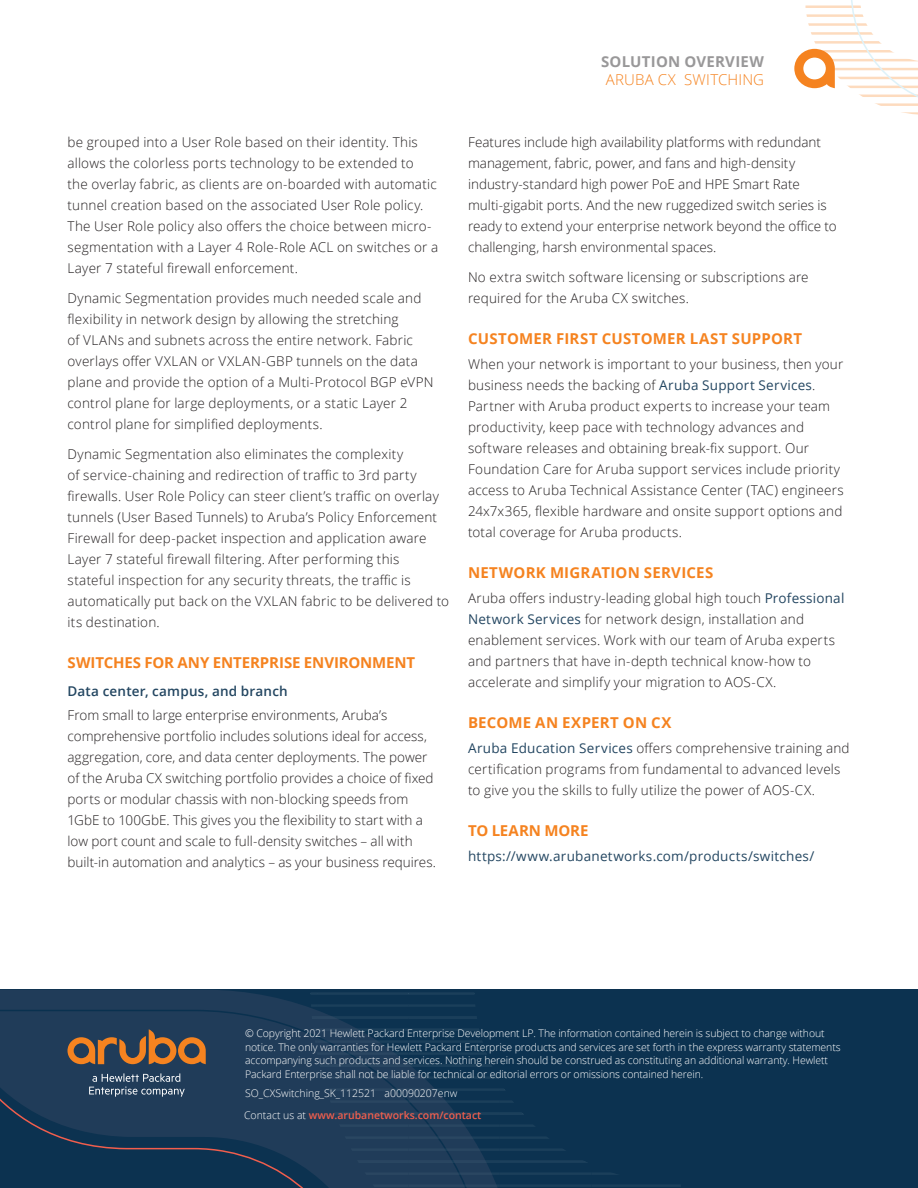
<style>
.page{position:relative;width:918px;height:1188px;background:#fff}
.page>*{position:absolute;margin:0;border:0;box-sizing:border-box;transform-origin:0 0}
.t1{font:700 15px "Open Sans";letter-spacing:.01em;color:#f58320}
.t2{font:700 15px "Open Sans";letter-spacing:.015em;color:#999899}
.t3{font:300 15px "Open Sans";letter-spacing:.01em;color:#f58320}
.t4{font:300 13.5px/21px "Open Sans";letter-spacing:.015em;color:#231f20}
.t5{font:13.5px "Open Sans";letter-spacing:.02em;color:#234661}
.t6{font:600 13.5px "Open Sans";letter-spacing:.015em;color:#234661}
.t7{font:300 10.5px/13.5px "Open Sans";letter-spacing:-.01em;color:#fff}
.s1{font-weight:400;color:#234661}
.s2{font-weight:600;color:#f15e4d}
</style>
<div class="page">
<div style="left:0;top:990px;width:918px;height:198px;background:#0c3250"></div>
<svg style="left:0;top:990px;width:497px;height:198px;fill:#203c59"></svg>
<svg style="left:0;top:1009px;width:490px;height:179px"></svg>
<svg style="left:794px;top:0;width:124px;height:115px"></svg>
<hr style="left:358px;top:1184px;width:51px;height:3px;background:#49677c">
<hr style="left:358px;top:1172px;width:51px;height:3px;background:#49677c">
<hr style="left:358px;top:1162px;width:51px;height:1px;background:#49677c">
<hr style="left:317px;top:1136px;width:92px;height:3px;background:#49677c">
<hr style="left:317px;top:1124px;width:92px;height:3px;background:#49677c">
<hr style="left:317px;top:1148px;width:92px;height:3px;background:#49677c">
<hr style="left:317px;top:1160px;width:92px;height:2px;background:#49677c">
<hr style="left:317px;top:1088px;width:92px;height:3px;background:#49677c">
<hr style="left:317px;top:1076px;width:92px;height:3px;background:#49677c">
<hr style="left:317px;top:1100px;width:92px;height:3px;background:#49677c">
<hr style="left:317px;top:1112px;width:92px;height:3px;background:#49677c">
<svg style="left:312px;top:1040px;width:5px;height:3px"></svg>
<svg style="left:312px;top:1028px;width:5px;height:3px"></svg>
<svg style="left:312px;top:1052px;width:5px;height:3px"></svg>
<svg style="left:312px;top:1064px;width:5px;height:3px"></svg>
<hr style="left:317px;top:1040px;width:92px;height:3px;background:#49677c">
<hr style="left:317px;top:1028px;width:92px;height:3px;background:#49677c">
<hr style="left:317px;top:1052px;width:92px;height:3px;background:#49677c">
<hr style="left:317px;top:1064px;width:92px;height:3px;background:#49677c">
<hr style="left:317px;top:1018px;width:92px;height:1px;background:#49677c">
<svg style="left:310px;top:990px;width:8px;height:5px"></svg>
<svg style="left:310px;top:1004px;width:7px;height:3px"></svg>
<svg style="left:310px;top:1016px;width:8px;height:3px"></svg>
<hr style="left:317px;top:992px;width:92px;height:3px;background:#49677c">
<hr style="left:317px;top:990px;width:92px;height:1px;background:#49677c">
<hr style="left:317px;top:1004px;width:92px;height:3px;background:#49677c">
<hr style="left:317px;top:1016px;width:92px;height:2px;background:#49677c">
<hr style="left:409px;top:1184px;width:91px;height:3px;background:#49677c">
<hr style="left:409px;top:1172px;width:91px;height:3px;background:#49677c">
<hr style="left:409px;top:1162px;width:91px;height:1px;background:#49677c">
<hr style="left:409px;top:1136px;width:91px;height:3px;background:#49677c">
<hr style="left:409px;top:1124px;width:91px;height:3px;background:#49677c">
<hr style="left:409px;top:1148px;width:91px;height:3px;background:#49677c">
<hr style="left:409px;top:1160px;width:91px;height:2px;background:#49677c">
<hr style="left:409px;top:1088px;width:91px;height:3px;background:#49677c">
<hr style="left:409px;top:1076px;width:91px;height:3px;background:#49677c">
<hr style="left:409px;top:1100px;width:91px;height:3px;background:#49677c">
<hr style="left:409px;top:1112px;width:91px;height:3px;background:#49677c">
<hr style="left:409px;top:1040px;width:91px;height:3px;background:#49677c">
<hr style="left:409px;top:1028px;width:91px;height:3px;background:#49677c">
<hr style="left:409px;top:1052px;width:91px;height:3px;background:#49677c">
<hr style="left:409px;top:1064px;width:91px;height:3px;background:#49677c">
<hr style="left:409px;top:1018px;width:91px;height:1px;background:#49677c">
<hr style="left:409px;top:992px;width:68px;height:3px;background:#49677c">
<hr style="left:409px;top:990px;width:68px;height:1px;background:#49677c">
<hr style="left:409px;top:1004px;width:68px;height:3px;background:#49677c">
<hr style="left:409px;top:1016px;width:68px;height:2px;background:#49677c">
<hr style="left:500px;top:1184px;width:91px;height:3px;background:#49677c">
<hr style="left:500px;top:1172px;width:91px;height:3px;background:#49677c">
<hr style="left:500px;top:1162px;width:91px;height:1px;background:#49677c">
<hr style="left:500px;top:1136px;width:86px;height:3px;background:#49677c">
<hr style="left:500px;top:1124px;width:86px;height:3px;background:#49677c">
<hr style="left:500px;top:1148px;width:86px;height:3px;background:#49677c">
<hr style="left:500px;top:1160px;width:86px;height:2px;background:#49677c">
<hr style="left:500px;top:1088px;width:86px;height:3px;background:#49677c">
<hr style="left:500px;top:1081px;width:86px;height:1px;background:#49677c">
<hr style="left:500px;top:1100px;width:86px;height:3px;background:#49677c">
<hr style="left:500px;top:1112px;width:86px;height:3px;background:#49677c">
<hr style="left:591px;top:1184px;width:90px;height:3px;background:#49677c">
<hr style="left:591px;top:1172px;width:90px;height:3px;background:#49677c">
<hr style="left:591px;top:1187px;width:90px;height:1px;background:#49677c">
<hr style="left:591px;top:1164px;width:90px;height:1px;background:#49677c">
<svg style="left:89px;top:1073px;width:96px;height:24px;background:#485f76"></svg>
<svg style="left:67px;top:1029px;width:139px;height:35px;background:#755842"></svg>
<p class="t2" style="left:601px;top:51px;width:165px">SOLUTION OVERVIEW</p>
<p class="t3" style="left:606px;top:69px;width:160px">ARUBA CX SWITCHING</p>
<p class="t4" style="left:68px;top:131px;width:372px">be grouped into a User Role based on their identity. This allows the colorless ports technology to be extended to<br>the overlay fabric, as clients are on-boarded with automatic tunnel creation based on the associated User Role policy.<br>The User Role policy also offers the choice between micro&shy;segmentation with a Layer 4 Role-Role ACL on switches or a Layer 7 stateful firewall enforcement.</p>
<p class="t4" style="left:68px;top:287px;width:368px">Dynamic Segmentation provides much needed scale and flexibility in network design by allowing the stretching<br>of VLANs and subnets across the entire network. Fabric overlays offer VXLAN or VXLAN-GBP tunnels on the data plane and provide the option of a Multi-Protocol BGP eVPN control plane for large deployments, or a static Layer 2 control plane for simplified deployments.</p>
<p class="t4" style="left:68px;top:443px;width:383px">Dynamic Segmentation also eliminates the complexity<br>of service-chaining and redirection of traffic to 3rd party firewalls. User Role Policy can steer client’s traffic on overlay tunnels (User Based Tunnels) to Aruba’s Policy Enforcement Firewall for deep-packet inspection and application aware Layer 7 stateful firewall filtering. After performing this stateful inspection for any security threats, the traffic is automatically put back on the VXLAN fabric to be delivered to its destination.</p>
<p class="t1" style="left:68px;top:652px;width:349px">SWITCHES FOR ANY ENTERPRISE ENVIRONMENT</p>
<p class="t6" style="left:68px;top:682px;width:222px">Data center, campus, and branch</p>
<p class="t4" style="left:68px;top:704px;width:370px">From small to large enterprise environments, Aruba’s comprehensive portfolio includes solutions ideal for access, aggregation, core, and data center deployments. The power of the Aruba CX switching portfolio provides a choice of fixed ports or modular chassis with non-blocking speeds from 1GbE to 100GbE. This gives you the flexibility to start with a low port count and scale to full-density switches – all with built-in automation and analytics – as your business requires.</p>
<p class="t4" style="left:468px;top:131px;width:370px">Features include high availability platforms with redundant management, fabric, power, and fans and high‑density industry-standard high power PoE and HPE Smart Rate multi‑gigabit ports. And the new ruggedized switch series is ready to extend your enterprise network beyond the office to challenging, harsh environmental spaces.</p>
<p class="t4" style="left:468px;top:266px;width:342px">No extra switch software licensing or subscriptions are required for the Aruba CX switches.</p>
<p class="t1" style="left:468px;top:328px;width:336px">CUSTOMER FIRST CUSTOMER LAST SUPPORT</p>
<p class="t4" style="left:468px;top:353px;width:377px">When your network is important to your business, then your business needs the backing of <span class="s1">Aruba Support Services</span>.<br>Partner with Aruba product experts to increase your team productivity, keep pace with technology advances and software releases and obtaining break-fix support. Our Foundation Care for Aruba support services include priority access to Aruba Technical Assistance Center (TAC) engineers 24x7x365, flexible hardware and onsite support options and total coverage for Aruba products.</p>
<p class="t1" style="left:468px;top:562px;width:247px">NETWORK MIGRATION SERVICES</p>
<p class="t4" style="left:468px;top:587px;width:378px">Aruba offers industry-leading global high touch <span class="s1">Professional Network Services</span> for network design, installation and enablement services. Work with our team of Aruba experts and partners that have in-depth technical know-how to accelerate and simplify your migration to AOS-CX.</p>
<p class="t1" style="left:468px;top:712px;width:205px">BECOME AN EXPERT ON CX</p>
<p class="t4" style="left:468px;top:737px;width:383px"><span class="s1">Aruba Education Services</span> offers comprehensive training and certification programs from fundamental to advanced levels to give you the skills to fully utilize the power of AOS-CX.</p>
<p class="t1" style="left:468px;top:820px;width:122px">TO LEARN MORE</p>
<p class="t5" style="left:468px;top:847px;width:348px">https://www.arubanetworks.com/products/switches/</p>
<p class="t7" style="left:245px;top:1027px;width:597px">© Copyright 2021 Hewlett Packard Enterprise Development LP. The information contained herein is subject to change without notice. The only warranties for Hewlett Packard Enterprise products and services are set forth in the express warranty statements accompanying such products and services. Nothing herein should be construed as constituting an additional warranty. Hewlett Packard Enterprise shall not be liable for technical or editorial errors or omissions contained herein.</p>
<p class="t7" style="left:244px;top:1081px;width:239px;line-height:22.5px">SO_CXSwitching_SK_112521 a00090207enw<br>Contact us at <span class="s2">www.arubanetworks.com/contact</span></p>
</div>
